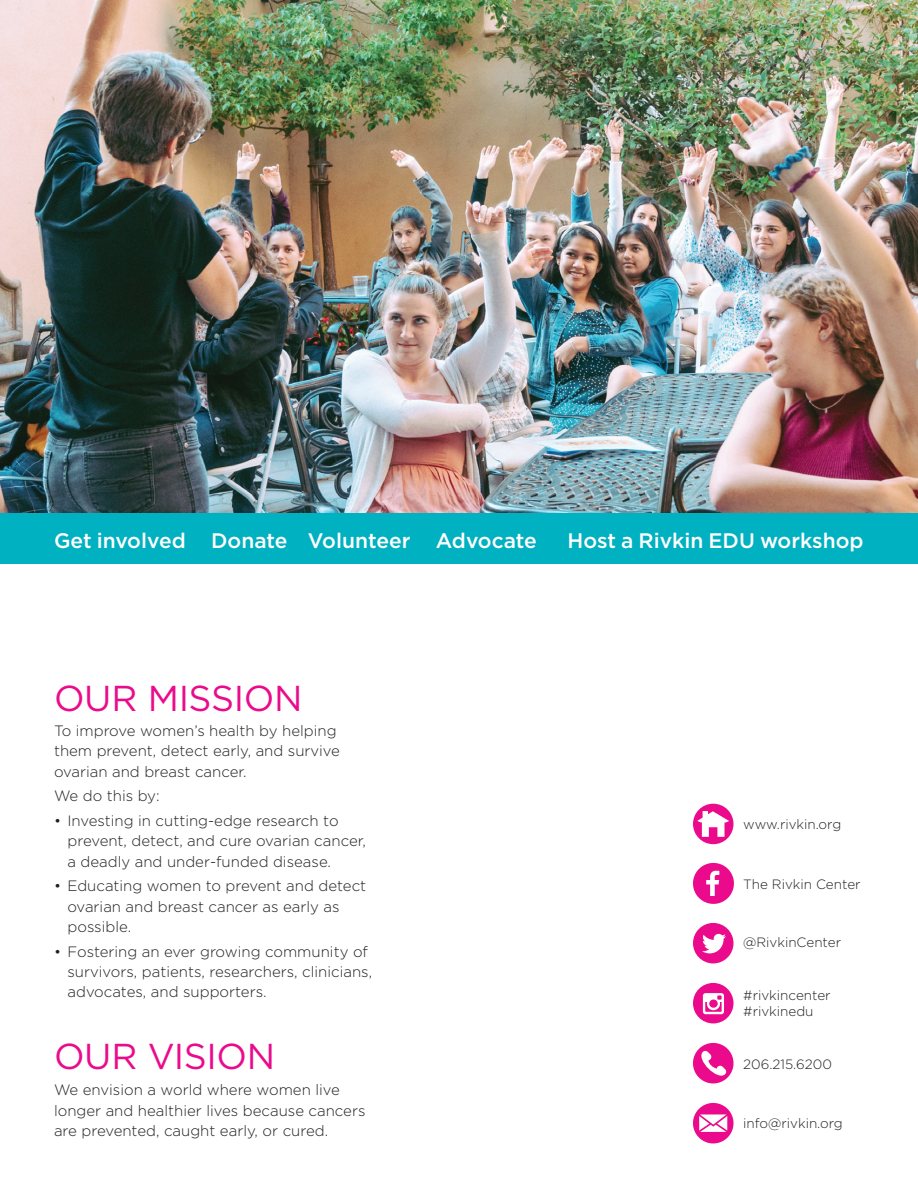
<style>
.page{position:relative;width:918px;height:1188px;background:#fff}
.page>*{position:absolute;margin:0;border:0;box-sizing:border-box;transform-origin:0 0}
.Large_Head{font:36px "Gotham";letter-spacing:-.01em;color:#ea0b8c}
.Subhead{font:500 21px "Gotham";color:#fff}
.Text{font:300 15px/20.2px "Gotham";color:#231f20}
.Text-2{font:300 13.5px "Gotham";color:#231f20}
</style>
<div class="page">
<img style="left:0;top:0;width:918px;height:514px">
<div style="left:0;top:514px;width:918px;height:50px;background:#00b1c1"></div>
<svg style="left:693px;top:804px;width:41px;height:40px"></svg>
<svg style="left:693px;top:863px;width:41px;height:41px"></svg>
<div style="left:693px;top:923px;width:41px;height:40px;background:#eb0a8c;border-radius:50%"></div>
<svg style="left:702px;top:934px;width:24px;height:19px"></svg>
<div style="left:693px;top:983px;width:41px;height:40px;background:#eb0a8c;border-radius:50%"></div>
<svg style="left:703px;top:993px;width:21px;height:21px"></svg>
<svg style="left:693px;top:1043px;width:40px;height:40px"></svg>
<svg style="left:693px;top:1103px;width:41px;height:40px"></svg>
<p class="Subhead" style="left:54px;top:527px;width:484px">Get involved Donate Volunteer Advocate</p>
<p class="Subhead" style="left:567px;top:527px;width:298px">Host a Rivkin EDU workshop</p>
<p class="Large_Head" style="left:54px;top:676px;width:250px">OUR MISSION</p>
<p class="Text" style="left:54px;top:720px;width:288px">To improve women’s health by helping them prevent, detect early, and survive ovarian and breast cancer.</p>
<p class="Text" style="left:54px;top:786px;width:107px">We do this by:</p>
<p class="Text" style="left:68px;top:810px;width:300px;text-indent:-14px">• Investing in cutting-edge research to prevent, detect, and cure ovarian cancer, a deadly and under-funded disease.</p>
<p class="Text" style="left:68px;top:876px;width:300px;text-indent:-14px">• Educating women to prevent and detect ovarian and breast cancer as early as possible.</p>
<p class="Text" style="left:68px;top:941px;width:306px;text-indent:-14px">• Fostering an ever growing community of survivors, patients, researchers, clinicians, advocates, and supporters.</p>
<p class="Large_Head" style="left:54px;top:1033px;width:223px">OUR VISION</p>
<p class="Text" style="left:54px;top:1080px;width:313px">We envision a world where women live longer and healthier lives because cancers are prevented, caught early, or cured.</p>
<p class="Text-2" style="left:743px;top:815px;width:100px">www.rivkin.org</p>
<p class="Text-2" style="left:743px;top:875px;width:119px">The Rivkin Center</p>
<p class="Text-2" style="left:743px;top:934px;width:99px">@RivkinCenter</p>
<p class="Text-2" style="left:743px;top:986px;width:89px">#rivkincenter</p>
<p class="Text-2" style="left:743px;top:1003px;width:72px">#rivkinedu</p>
<p class="Text-2" style="left:743px;top:1055px;width:90px">206.215.6200</p>
<p class="Text-2" style="left:743px;top:1115px;width:101px">info@rivkin.org</p>
</div>
